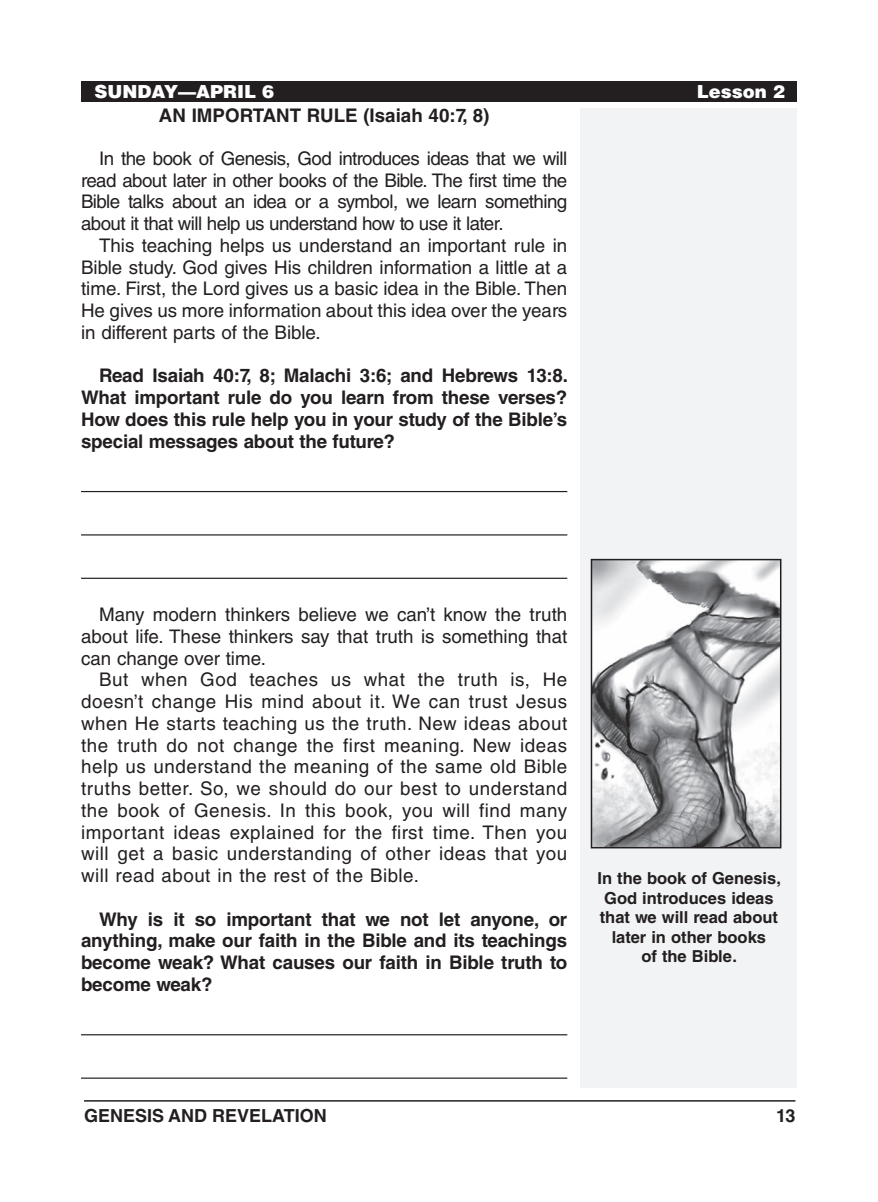
<style>
.page{position:relative;width:878px;height:1202px;background:#fff}
.page>*{position:absolute;margin:0;border:0;box-sizing:border-box;transform-origin:0 0}
.Body_Text{font:18.75px/21.8px "Helvetica LT Std";letter-spacing:.01em;color:#231f20;text-align:justify}
.Body_Text_SpaceBefor{font:18.75px/21.8px "Helvetica LT Std";letter-spacing:-.03em;color:#231f20;text-align:justify}
.Body_Text_Bold_Space{font:700 18.75px/21.8px "Helvetica LT Std";letter-spacing:-.01em;color:#231f20;text-align:justify}
.Subheadings{font:700 18.75px "Helvetica LT Std";color:#231f20}
.t1{font:700 18px "Helvetica LT Std";color:#231f20}
.Running_Head_-_Right{font:900 18px "Helvetica LT Std";color:#fff}
.Image_Captions{font:700 16.5px/19.5px "Helvetica LT Std";color:#231f20;text-align:center}
</style>
<div class="page">
<hr style="left:84px;top:1100px;width:711px;height:1px;background:#231f20">
<div style="left:580px;top:108px;width:216px;height:979px;background:#f2f3f4"></div>
<div style="left:81px;top:81px;width:715px;height:20px;background:#231f20"></div>
<hr style="left:81px;top:491px;width:486px;height:1px;background:#231f20">
<hr style="left:81px;top:534px;width:486px;height:1px;background:#231f20">
<hr style="left:81px;top:577px;width:486px;height:2px;background:#231f20">
<hr style="left:81px;top:1034px;width:486px;height:1px;background:#231f20">
<hr style="left:81px;top:1077px;width:486px;height:1px;background:#231f20">
<img style="left:593px;top:562px;width:185px;height:283px">
<div style="left:590px;top:559px;width:191px;height:289px;border:2px solid #231f20"></div>
<p class="Running_Head_-_Right" style="left:95px;top:79px;width:181px">SUNDAY—APRIL 6</p>
<p class="Running_Head_-_Right" style="left:696px;top:79px;width:90px">Lesson 2</p>
<p class="Subheadings" style="left:159px;top:103px;width:332px">AN IMPORTANT RULE (Isaiah 40:7, 8)</p>
<p class="Body_Text_SpaceBefor" style="left:81px;top:147px;width:488px;text-indent:18px">In the book of Genesis, God introduces ideas that we will read about later in other books of the Bible. The first time the Bible talks about an idea or a symbol, we learn something about it that will help us understand how to use it later.</p>
<p class="Body_Text" style="left:81px;top:234px;width:488px;text-indent:18px">This teaching helps us understand an important rule in Bible study. God gives His children information a little at a time. First, the Lord gives us a basic idea in the Bible. Then He gives us more information about this idea over the years in different parts of the Bible.</p>
<p class="Body_Text_Bold_Space" style="left:81px;top:364px;width:488px;text-indent:18px">Read Isaiah 40:7, 8; Malachi 3:6; and Hebrews 13:8.<br>What important rule do you learn from these verses?<br>How does this rule help you in your study of the Bible’s special messages about the future?</p>
<p class="Body_Text_SpaceBefor" style="left:81px;top:603px;width:488px;text-indent:18px">Many modern thinkers believe we can’t know the truth about life. These thinkers say that truth is something that can change over time.</p>
<p class="Body_Text" style="left:81px;top:669px;width:488px;text-indent:18px">But when God teaches us what the truth is, He doesn’t change His mind about it. We can trust Jesus when He starts teaching us the truth. New ideas about the truth do not change the first meaning. New ideas help us understand the meaning of the same old Bible truths better. So, we should do our best to understand the book of Genesis. In this book, you will find many important ideas explained for the first time. Then you will get a basic understanding of other ideas that you will read about in the rest of the Bible.</p>
<p class="Body_Text_Bold_Space" style="left:81px;top:907px;width:488px;text-indent:18px">Why is it so important that we not let anyone, or anything, make our faith in the Bible and its teachings become weak? What causes our faith in Bible truth to become weak?</p>
<p class="Image_Captions" style="left:597px;top:868px;width:185px">In the book of Genesis,<br>God introduces ideas</p>
<p class="Image_Captions" style="left:599px;top:907px;width:180px">that we will read about</p>
<p class="Image_Captions" style="left:611px;top:927px;width:156px">later in other books of the Bible.</p>
<p class="t1" style="left:84px;top:1104px;width:244px">GENESIS AND REVELATION</p>
<p class="t1" style="left:776px;top:1104px;width:21px">13</p>
</div>
